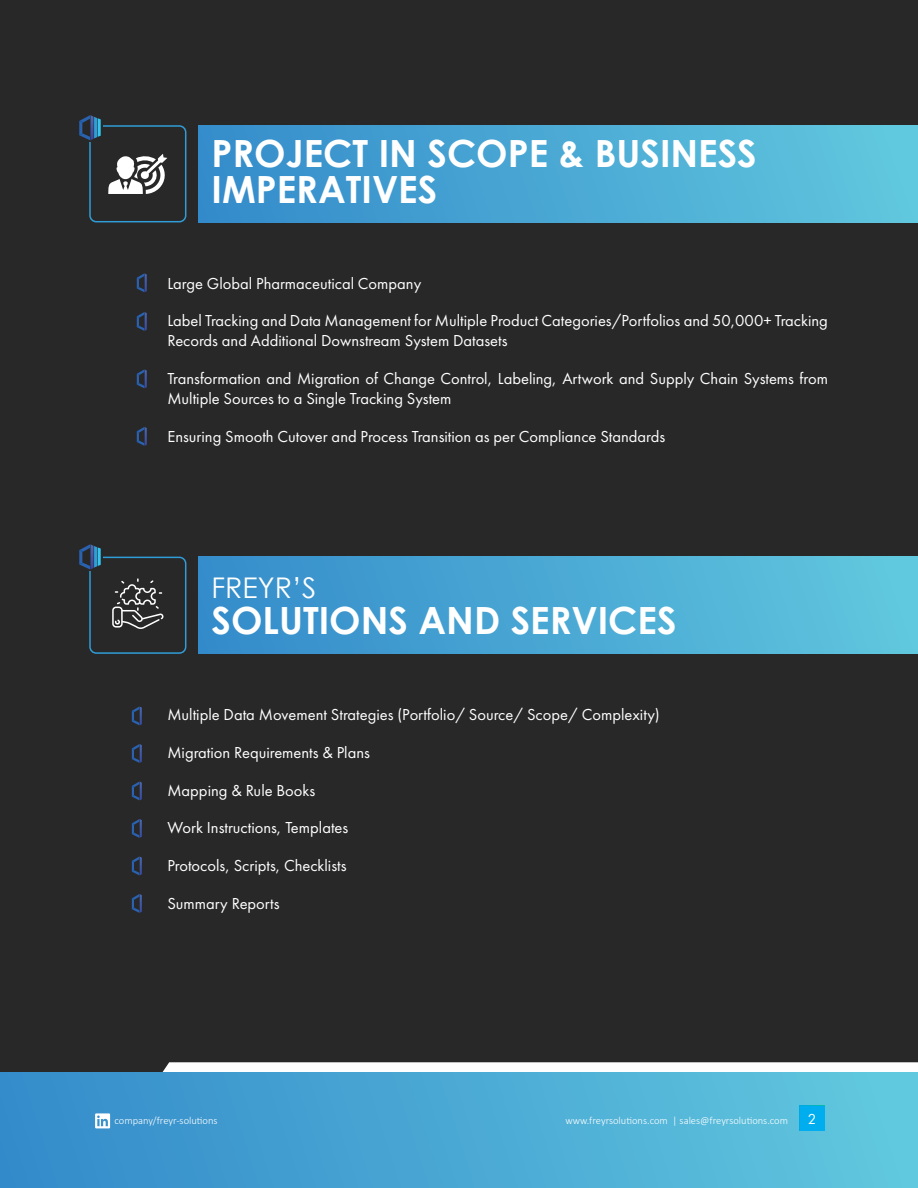
<style>
.page{position:relative;width:918px;height:1188px;background:#292829}
.page>*{position:absolute;margin:0;border:0;box-sizing:border-box;transform-origin:0 0}
.t1{font:700 37.5px/36px "Century Gothic";color:#fff}
.t2{font:28.5px "Century Gothic";color:#fff}
.t3{font:16.5px/19.8px "Futura PT";color:#fff}
.t4{font:15px "Futura PT";color:#fff}
.t5{font:300 10.5px "Calibri";color:#fff}
</style>
<div class="page">
<div style="left:89px;top:125px;width:97px;height:97px;border:2px solid #309dd7;border-radius:6px"></div>
<div style="left:89px;top:557px;width:97px;height:97px;border:2px solid #309dd7;border-radius:6px"></div>
<div style="left:198px;top:125px;width:720px;height:97px;background:linear-gradient(to right,#348bca,#61c8df)"></div>
<div style="left:198px;top:557px;width:720px;height:97px;background:linear-gradient(to right,#348bca,#61c8df)"></div>
<svg style="left:91px;top:1062px;width:827px;height:11px;background:#d8e0e4"></svg>
<div style="left:0;top:1073px;width:918px;height:115px;background:linear-gradient(to right,#348aca,#61c8df)"></div>
<svg style="left:108px;top:154px;width:59px;height:40px"></svg>
<svg style="left:95px;top:1113px;width:15px;height:15px"></svg>
<div style="left:800px;top:1106px;width:24px;height:24px;background:#00aeef"></div>
<svg style="left:112px;top:578px;width:52px;height:51px"></svg>
<div style="left:76px;top:113px;width:27px;height:29px;background:#292829"></div>
<svg style="left:79px;top:115px;width:22px;height:25px"></svg>
<div style="left:76px;top:542px;width:27px;height:29px;background:#292829"></div>
<svg style="left:79px;top:544px;width:22px;height:25px"></svg>
<svg style="left:132px;top:706px;width:10px;height:19px"></svg>
<svg style="left:132px;top:744px;width:10px;height:19px"></svg>
<svg style="left:132px;top:782px;width:10px;height:18px"></svg>
<svg style="left:132px;top:819px;width:10px;height:19px"></svg>
<svg style="left:132px;top:856px;width:10px;height:19px"></svg>
<svg style="left:132px;top:894px;width:10px;height:19px"></svg>
<svg style="left:137px;top:273px;width:10px;height:19px"></svg>
<svg style="left:137px;top:312px;width:10px;height:19px"></svg>
<svg style="left:137px;top:369px;width:10px;height:19px"></svg>
<svg style="left:137px;top:427px;width:10px;height:19px"></svg>
<h1 class="t1" style="left:212px;top:134px;width:547px">PROJECT IN SCOPE &amp; BUSINESS<br>IMPERATIVES</h1>
<p class="t3" style="left:167px;top:273px;width:255px">Large Global Pharmaceutical Company</p>
<p class="t3" style="left:167px;top:311px;width:662px">Label Tracking and Data Management for Multiple Product Categories/Portfolios and 50,000+ Tracking<br>Records and Additional Downstream System Datasets</p>
<p class="t3" style="left:167px;top:369px;width:662px">Transformation and Migration of Change Control, Labeling, Artwork and Supply Chain Systems from<br>Multiple Sources to a Single Tracking System</p>
<p class="t3" style="left:167px;top:426px;width:499px">Ensuring Smooth Cutover and Process Transition as per Compliance Standards</p>
<h2 class="t2" style="left:212px;top:568px;width:106px">FREYR’S</h2>
<h1 class="t1" style="left:212px;top:601px;width:466px">SOLUTIONS AND SERVICES</h1>
<p class="t3" style="left:167px;top:704px;width:494px">Multiple Data Movement Strategies (Portfolio/ Source/ Scope/ Complexity)</p>
<p class="t3" style="left:167px;top:742px;width:204px">Migration Requirements &amp; Plans</p>
<p class="t3" style="left:167px;top:780px;width:149px">Mapping &amp; Rule Books</p>
<p class="t3" style="left:167px;top:818px;width:182px">Work Instructions, Templates</p>
<p class="t3" style="left:167px;top:856px;width:181px">Protocols, Scripts, Checklists</p>
<p class="t3" style="left:167px;top:893px;width:114px">Summary Reports</p>
<p class="t5" style="left:115px;top:1114px;width:105px">company/freyr-solutions</p>
<p class="t5" style="left:566px;top:1114px;width:224px">www.freyrsolutions.com | sales@freyrsolutions.com</p>
<p class="t4" style="left:808px;top:1110px;width:10px">2</p>
</div>
